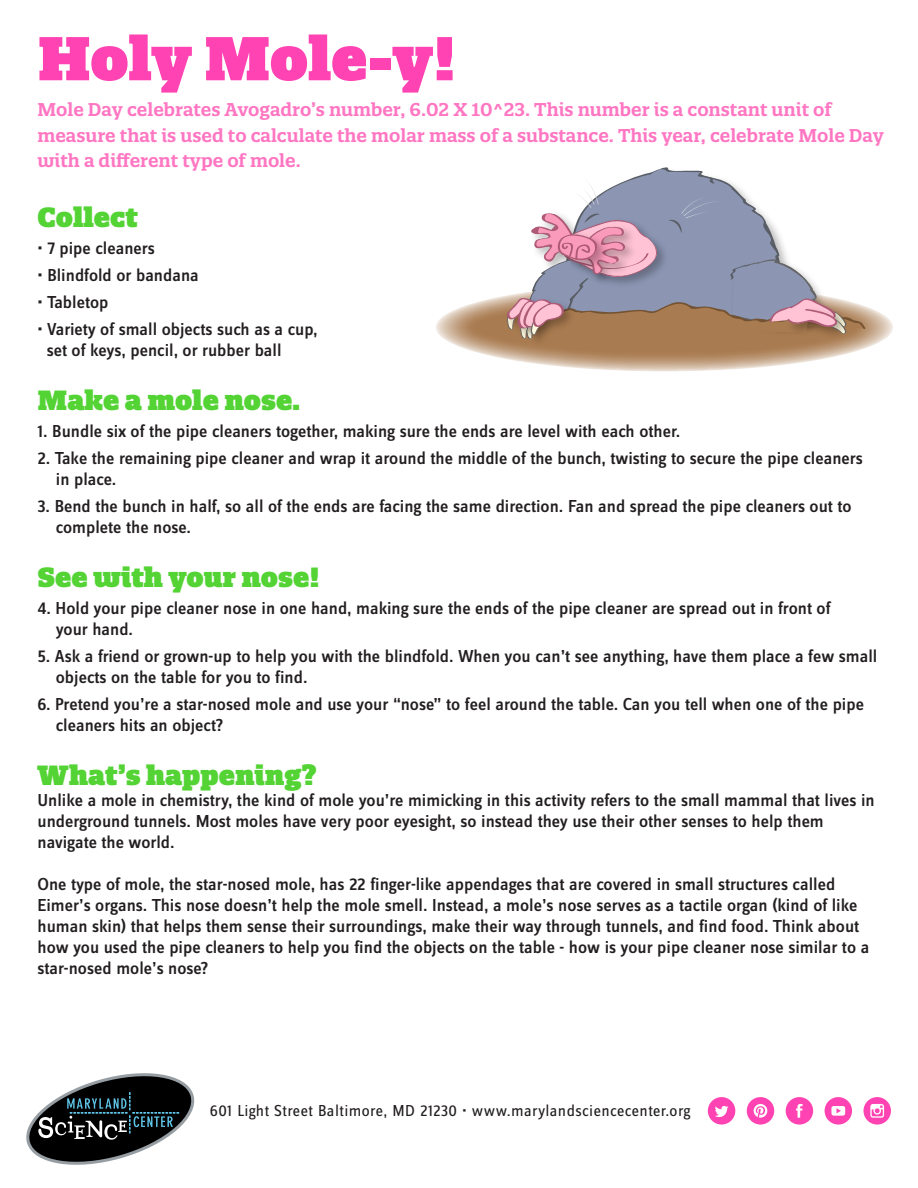
<style>
.page{position:relative;width:918px;height:1188px;background:#fff}
.page>*{position:absolute;margin:0;border:0;box-sizing:border-box;transform-origin:0 0}
.t1{font:900 60px "Quatro Slab";letter-spacing:-.005em;color:#ff43b3}
.t2{font:900 27px "Quatro Slab";color:#54d335}
.t3{font:500 18px/21px "Zine Sans Dis";color:#231f20}
.t4{font:600 18px/25.5px "Quatro Slab";color:#ff76c2}
.t5{font:16.5px "Zine Sans Dis";letter-spacing:.025em;color:#231f20}
</style>
<div class="page">
<svg style="left:26px;top:1073px;width:168px;height:92px"></svg>
<div style="left:708px;top:1097px;width:27px;height:28px;background:#ff43b3;border-radius:50%"></div>
<svg style="left:715px;top:1106px;width:13px;height:11px"></svg>
<div style="left:747px;top:1097px;width:27px;height:28px;background:#ff43b3;border-radius:50%"></div>
<svg style="left:754px;top:1104px;width:13px;height:14px"></svg>
<div style="left:786px;top:1097px;width:27px;height:28px;background:#ff43b3;border-radius:50%"></div>
<svg style="left:796px;top:1104px;width:7px;height:14px"></svg>
<div style="left:825px;top:1097px;width:27px;height:28px;background:#ff43b3;border-radius:50%"></div>
<svg style="left:831px;top:1106px;width:14px;height:10px"></svg>
<div style="left:863px;top:1097px;width:28px;height:28px;background:#ff43b3;border-radius:50%"></div>
<svg style="left:870px;top:1104px;width:14px;height:14px"></svg>
<svg style="left:436px;top:283px;width:457px;height:88px;background:#c09e7f"></svg>
<img style="left:502px;top:295px;width:5px;height:40px">
<img style="left:512px;top:340px;width:13px;height:4px">
<img style="left:782px;top:340px;width:70px;height:2px">
<img style="left:525px;top:340px;width:54px;height:10px">
<svg style="left:507px;top:167px;width:359px;height:173px"></svg>
<h1 class="t1" style="left:38px;top:21px;width:420px">Holy Mole-y!</h1>
<p class="t4" style="left:38px;top:97px;width:848px">Mole Day celebrates Avogadro’s number, 6.02 X 10^23. This number is a constant unit of measure that is used to calculate the molar mass of a substance. This year, celebrate Mole Day with a different type of mole.</p>
<h2 class="t2" style="left:38px;top:200px;width:102px">Collect</h2>
<p class="t3" style="left:38px;top:238px;width:119px">• 7 pipe cleaners</p>
<p class="t3" style="left:38px;top:265px;width:163px">• Blindfold or bandana</p>
<p class="t3" style="left:38px;top:292px;width:72px">• Tabletop</p>
<p class="t3" style="left:47px;top:319px;width:272px;text-indent:-9px">• Variety of small objects such as a cup, set of keys, pencil, or rubber ball</p>
<h2 class="t2" style="left:38px;top:383px;width:264px">Make a mole nose.</h2>
<p class="t3" style="left:38px;top:421px;width:644px">1. Bundle six of the pipe cleaners together, making sure the ends are level with each other.</p>
<p class="t3" style="left:56px;top:448px;width:808px;text-indent:-18px">2. Take the remaining pipe cleaner and wrap it around the middle of the bunch, twisting to secure the pipe cleaners in place.</p>
<p class="t3" style="left:56px;top:496px;width:797px;text-indent:-18px">3. Bend the bunch in half, so all of the ends are facing the same direction. Fan and spread the pipe cleaners out to complete the nose.</p>
<h2 class="t2" style="left:38px;top:560px;width:284px">See with your nose!</h2>
<p class="t3" style="left:56px;top:598px;width:777px;text-indent:-18px">4. Hold your pipe cleaner nose in one hand, making sure the ends of the pipe cleaner are spread out in front of your hand.</p>
<p class="t3" style="left:56px;top:646px;width:823px;text-indent:-18px">5. Ask a friend or grown-up to help you with the blindfold. When you can’t see anything, have them place a few small objects on the table for you to find.</p>
<p class="t3" style="left:56px;top:694px;width:810px;text-indent:-18px">6. Pretend you’re a star-nosed mole and use your “nose” to feel around the table. Can you tell when one of the pipe cleaners hits an object?</p>
<h2 class="t2" style="left:38px;top:758px;width:281px">What’s happening?</h2>
<p class="t3" style="left:38px;top:790px;width:839px">Unlike a mole in chemistry, the kind of mole you’re mimicking in this activity refers to the small mammal that lives in underground tunnels. Most moles have very poor eyesight, so instead they use their other senses to help them navigate the world.</p>
<p class="t3" style="left:38px;top:874px;width:833px">One type of mole, the star-nosed mole, has 22 finger-like appendages that are covered in small structures called Eimer’s organs. This nose doesn’t help the mole smell. Instead, a mole’s nose serves as a tactile organ (kind of like human skin) that helps them sense their surroundings, make their way through tunnels, and find food. Think about how you used the pipe cleaners to help you find the objects on the table - how is your pipe cleaner nose similar to a star-nosed mole’s nose?</p>
<p class="t5" style="left:210px;top:1103px;width:482px">601 Light Street Baltimore, MD 21230 • www.marylandsciencecenter.org</p>
</div>
